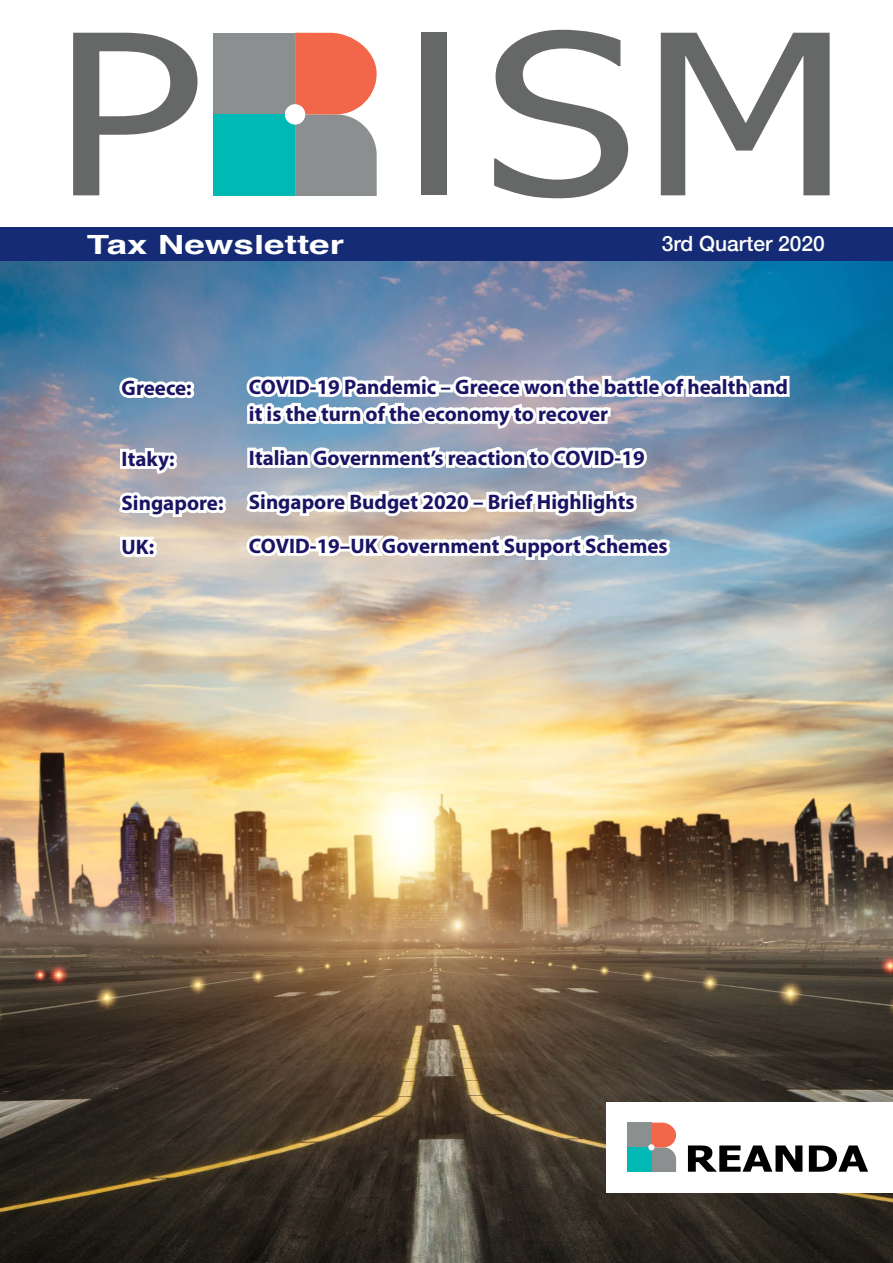
<style>
.page{position:relative;width:893px;height:1263px;background:#fff}
.page>*{position:absolute;margin:0;border:0;box-sizing:border-box;transform-origin:0 0}
.t1{font:700 26.55px "Helvetica";color:#fff;scale:1.39 1}
.t2{font:700 21px/44px "Myriad Pro";color:#1b1464}
.t3{font:500 21px "Helvetica Neue";color:#fff}
</style>
<div class="page">
<img style="left:0;top:260px;width:893px;height:1003px">
<div style="left:606px;top:1102px;width:287px;height:90px;background:#fff"></div>
<div style="left:627px;top:1122px;width:24px;height:25px;background:#8c8f90"></div>
<div style="left:627px;top:1147px;width:24px;height:25px;background:#00b9b5"></div>
<svg style="left:648px;top:1122px;width:28px;height:50px"></svg>
<svg style="left:688px;top:1145px;width:180px;height:27px"></svg>
<div style="left:0;top:227px;width:893px;height:33px;background:#162b75"></div>
<svg style="left:73px;top:33px;width:124px;height:162px"></svg>
<svg style="left:494px;top:30px;width:134px;height:168px"></svg>
<svg style="left:661px;top:33px;width:169px;height:162px"></svg>
<div style="left:421px;top:32px;width:25px;height:163px;background:#666767"></div>
<svg style="left:295px;top:33px;width:82px;height:163px;background:#c3877b"></svg>
<div style="left:213px;top:33px;width:82px;height:81px;background:#8c8f90"></div>
<div style="left:213px;top:114px;width:82px;height:82px;background:#00b9b5"></div>
<div style="left:285px;top:104px;width:20px;height:21px;background:#fff;border-radius:50%"></div>
<div style="left:216px;top:496px;width:10px;height:10px;border:6px solid #fff;border-radius:50%"></div>
<div style="left:216px;top:503px;width:10px;height:10px;border:6px solid #fff;border-radius:50%"></div>
<svg style="left:114px;top:375px;width:110px;height:266px"></svg>
<div style="left:147px;top:540px;width:10px;height:10px;border:6px solid #fff;border-radius:50%"></div>
<div style="left:147px;top:547px;width:10px;height:10px;border:6px solid #fff;border-radius:50%"></div>
<svg style="left:242px;top:260px;width:550px;height:401px"></svg>
<p class="t1" style="left:87px;top:223px;width:186px">Tax Newsletter</p>
<p class="t3" style="left:662px;top:227px;width:165px">3rd Quarter 2020</p>
<p class="t2" style="left:122px;top:365px;width:72px">Greece:</p>
<p class="t2" style="left:122px;top:436px;width:103px">Itaky:<br>Singapore:<br>UK:</p>
<p class="t2" style="left:249px;top:373px;width:540px;line-height:27px">COVID-19 Pandemic – Greece won the battle of health and it is the turn of the economy to recover</p>
<p class="t2" style="left:249px;top:435px;width:420px">Italian Government’s reaction to COVID-19<br>Singapore Budget 2020 – Brief Highlights<br>COVID-19–UK Government Support Schemes</p>
</div>
